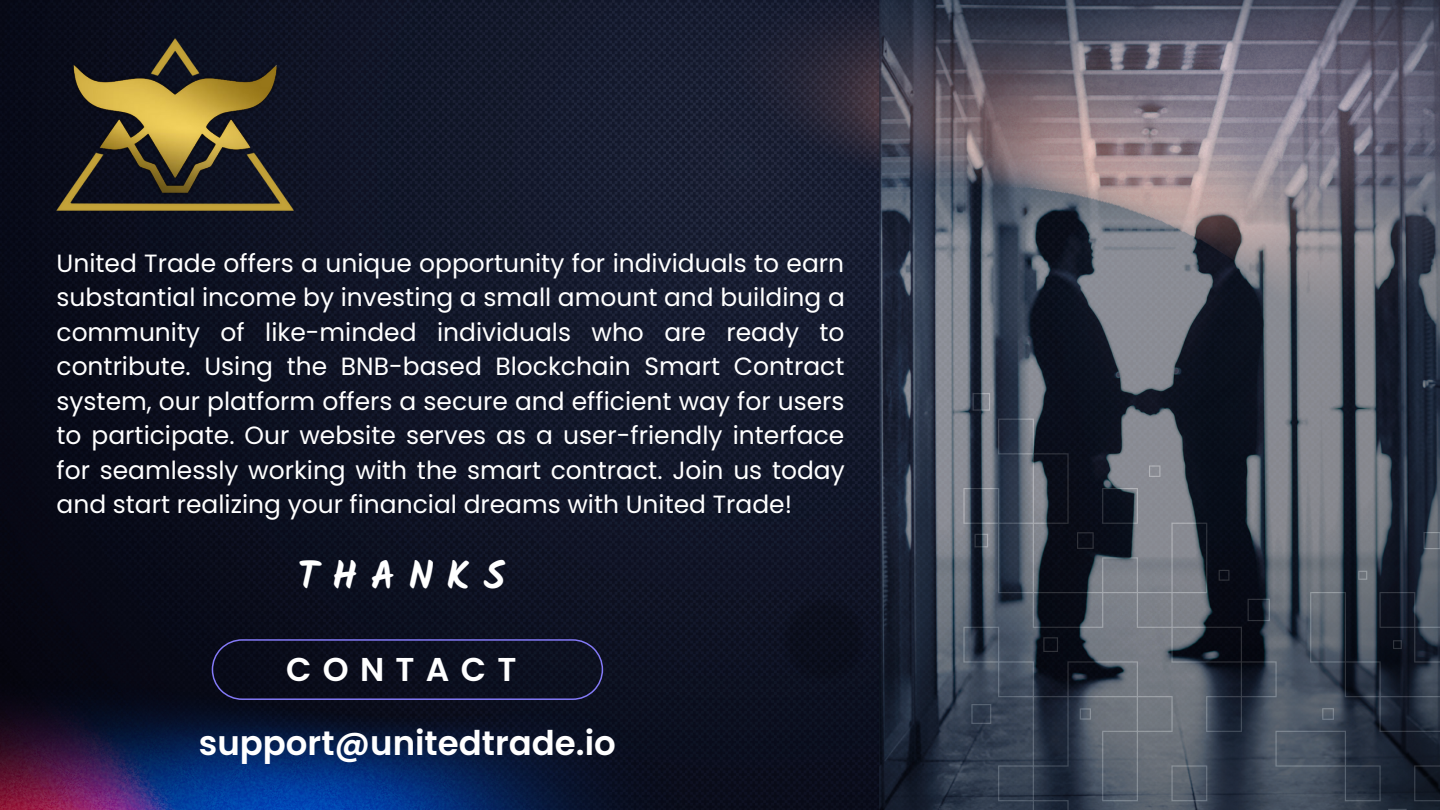
<style>
.page{position:relative;width:1440px;height:810px;background:#fff}
.page>*{position:absolute;margin:0;border:0;box-sizing:border-box;transform-origin:0 0}
.t1{font:700 39px "Kalam";letter-spacing:.345em;color:#fff}
.t2{font:600 34px "Poppins";color:#fff}
.t3{font:600 33px "Poppins";letter-spacing:.345em;color:#fff}
.t4{font:24.9px/34.5px "Poppins";color:#fff;text-align:justify}
</style>
<div class="page">
<img style="left:0;top:0;width:880px;height:810px">
<img style="left:650px;top:0;width:230px;height:577px">
<img style="left:0;top:244px;width:817px;height:566px">
<svg style="left:212px;top:639px;width:391px;height:61px;background:#111328"></svg>
<img style="left:778px;top:594px;width:92px;height:91px">
<img style="left:880px;top:0;width:560px;height:810px">
<img style="left:57px;top:38px;width:237px;height:172px">
<p class="t4" style="left:57px;top:246px;width:790px">United Trade offers a unique opportunity for individuals to earn substantial income by investing a small amount and building a community of like-minded individuals who are ready to contribute. Using the BNB-based Blockchain Smart Contract system, our platform offers a secure and efficient way for users to participate. Our website serves as a user-friendly interface for seamlessly working with the smart contract. Join us today and start realizing your financial dreams with United Trade!</p>
<p class="t1" style="left:297px;top:553px;width:209px">THANKS</p>
<p class="t3" style="left:286px;top:646px;width:232px">CONTACT</p>
<p class="t2" style="left:199px;top:719px;width:419px">support@unitedtrade.io</p>
</div>
